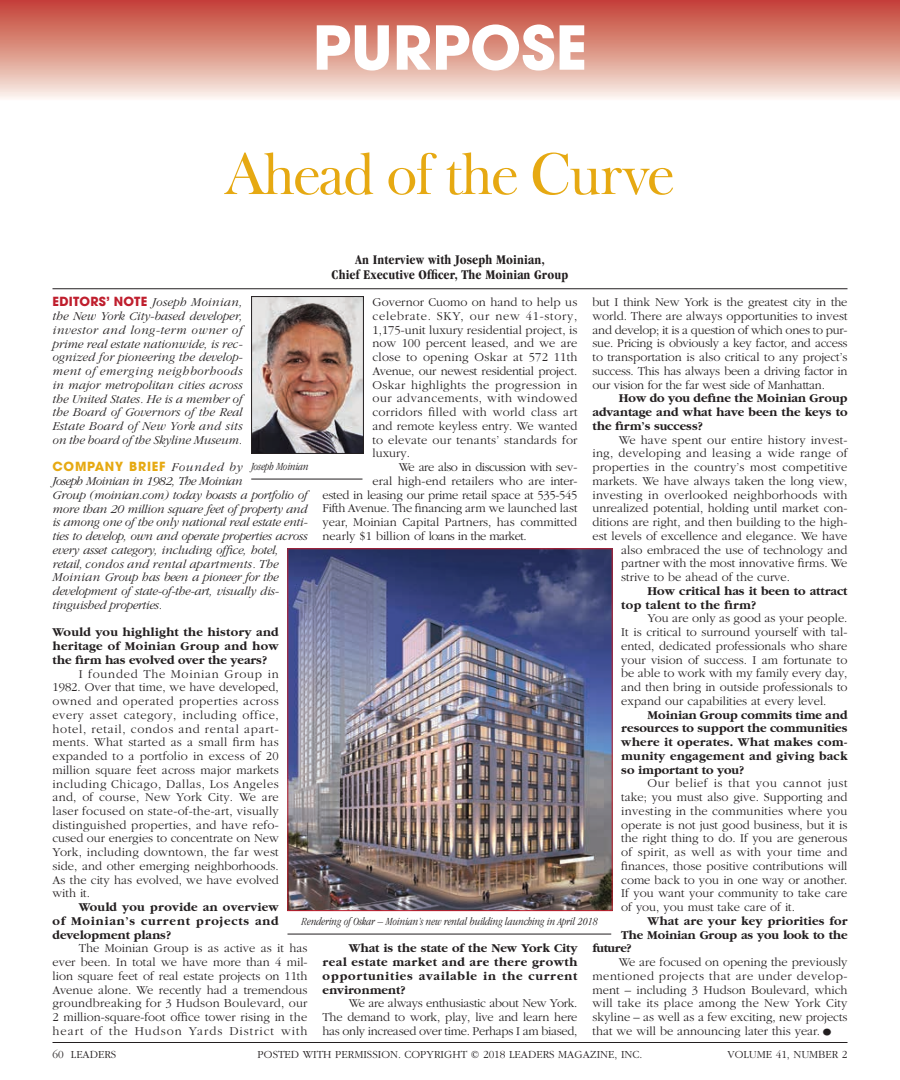
<style>
.page{position:relative;width:900px;height:1080px;background:#fff}
.page>*{position:absolute;margin:0;border:0;box-sizing:border-box;transform-origin:0 0}
.t1{font:60px "Frys Baskerville BT";letter-spacing:-.04em;color:#e6a912}
.t2{font:700 60px "Avant Garde";color:#fff}
.t3{font:700 condensed 13.75px/15px "Garamond";letter-spacing:.01em;color:#231f20;text-align:center}
.t4{font:300 12.5px/13.8px "Garamond";color:#231f20;text-align:justify}
.t5{font:italic 300 12.5px/13.8px "Garamond";letter-spacing:-.02em;color:#231f20;text-align:justify}
.t6{font:700 12.5px/13.8px "Garamond";letter-spacing:.015em;color:#231f20;text-align:justify}
.t7{font:300 12.5px "Garamond";letter-spacing:.02em;color:#231f20}
.t8{font:300 12.5px "Garamond";letter-spacing:-.02em;color:#231f20}
.t9{font:300 12.5px "Garamond";letter-spacing:-.025em;color:#231f20}
.t10{font:300 12.5px "Garamond";letter-spacing:-.04em;color:#231f20}
.t11{font:700 12.5px "Garamond";letter-spacing:-.01em;color:#231f20}
.t12{font:700 12.5px "Avant Garde";letter-spacing:.06em;color:#e6a912}
.t13{font:300 11.25px "Garamond";color:#231f20}
.t14{font:italic 300 condensed 11.25px "Garamond";color:#231f20}
.s1{font-family:"Avant Garde";font-weight:700;font-style:normal;color:#bf1e2d}
.s2{font-family:"Garamond";font-weight:300;font-style:italic;color:#231f20}
.s3{font-size:22.5px}
</style>
<div class="page">
<div style="left:0;top:0;width:900px;height:101px;background:linear-gradient(to bottom,#c23d2e,#faf4ea)"></div>
<img style="left:253px;top:298px;width:109px;height:154px">
<div style="left:251px;top:296px;width:113px;height:158px;border:1px solid #231f20"></div>
<hr style="left:251px;top:479px;width:111px;height:1px;background:#231f20">
<hr style="left:52px;top:288px;width:796px;height:1px;background:#231f20">
<img style="left:290px;top:550px;width:320px;height:359px">
<div style="left:288px;top:548px;width:324px;height:363px;border:1px solid #bf1e2d"></div>
<hr style="left:288px;top:934px;width:323px;height:1px;background:#231f20">
<hr style="left:52px;top:1042px;width:796px;height:1px;background:#231f20">
<h1 class="t2" style="left:313px;top:9px;width:276px">PURPOSE</h1>
<h1 class="t1" style="left:225px;top:136px;width:451px">Ahead of the Curve</h1>
<p class="t3" style="left:332px;top:252px;width:238px">An Interview with Joseph Moinian,<br>Chief Executive Officer, The Moinian Group</p>
<p class="t5" style="left:52px;top:296px;width:192px"><span class="s1">EDITORS’ NOTE</span> Joseph Moinian, the New York City-based developer, investor and long-term owner of prime real estate nationwide, is rec&shy;ognized for pioneering the develop&shy;ment of emerging neighborhoods in major metropolitan cities across the United States. He is a member of the Board of Governors of the Real Estate Board of New York and sits on the board of the Skyline Museum.</p>
<p class="t12" style="left:52px;top:459px;width:191px">COMPANY BRIEF <span class="s2">Founded by</span></p>
<p class="t5" style="left:52px;top:474px;width:257px;text-align:left">Joseph Moinian in 1982, The Moinian<br>Group (moinian.com) today boasts a portfolio of more than 20 million square feet of property and is among one of the only national real estate enti&shy;ties to develop, own and operate properties across every asset category, including office, hotel, retail, condos and rental apartments. The Moinian Group has been a pioneer for the development of state-of-the-art, visually dis&shy;tinguished properties.</p>
<p class="t6" style="left:52px;top:626px;width:228px">Would you highlight the history and heritage of Moinian Group and how the firm has evolved over the years?</p>
<p class="t4" style="left:52px;top:667px;width:228px;text-indent:26px">I founded The Moinian Group in 1982. Over that time, we have developed, owned and operated properties across every asset category, including office, hotel, retail, condos and rental apart&shy;ments. What started as a small firm has expanded to a portfolio in excess of 20 million square feet across major markets including Chicago, Dallas, Los Angeles and, of course, New York City. We are laser focused on state-of-the-art, visually distinguished properties, and have refo&shy;cused our energies to concentrate on New York, including downtown, the far west side, and other emerging neighborhoods.<br>As the city has evolved, we have evolved with it.</p>
<p class="t6" style="left:52px;top:901px;width:228px;text-indent:26px">Would you provide an overview of Moinian’s current projects and development plans?</p>
<p class="t4" style="left:52px;top:942px;width:257px;text-indent:26px">The Moinian Group is as active as it has ever been. In total we have more than 4 mil&shy;lion square feet of real estate projects on 11th Avenue alone. We recently had a tremendous groundbreaking for 3 Hudson Boulevard, our 2 million-square-foot office tower rising in the heart of the Hudson Yards District with</p>
<p class="t4" style="left:592px;top:296px;width:257px">but I think New York is the greatest city in the world. There are always opportunities to invest and develop; it is a question of which ones to pur&shy;sue. Pricing is obviously a key factor, and access to transportation is also critical to any project’s success. This has always been a driving factor in our vision for the far west side of Manhattan.</p>
<p class="t6" style="left:592px;top:392px;width:256px;text-indent:26px">How do you define the Moinian Group advantage and what have been the keys to the firm’s success?</p>
<p class="t7" style="left:619px;top:433px;width:230px">We have spent our entire history invest-</p>
<p class="t7" style="left:592px;top:447px;width:257px">ing, developing and leasing a wide range of</p>
<p class="t7" style="left:592px;top:461px;width:257px">properties in the country’s most competitive</p>
<p class="t4" style="left:592px;top:474px;width:256px">markets. We have always taken the long view,</p>
<p class="t7" style="left:592px;top:488px;width:257px">investing in overlooked neighborhoods with</p>
<p class="t4" style="left:592px;top:502px;width:256px">unrealized potential, holding until market con-</p>
<p class="t4" style="left:592px;top:516px;width:256px">ditions are right, and then building to the high-</p>
<p class="t4" style="left:592px;top:529px;width:256px">est levels of excellence and elegance. We have</p>
<p class="t4" style="left:621px;top:543px;width:228px">also embraced the use of technology and</p>
<p class="t4" style="left:621px;top:557px;width:228px">partner with the most innovative firms. We</p>
<p class="t4" style="left:621px;top:571px;width:170px">strive to be ahead of the curve.</p>
<p class="t6" style="left:621px;top:584px;width:228px;text-indent:26px">How critical has it been to attract top talent to the firm?</p>
<p class="t4" style="left:621px;top:612px;width:228px;text-indent:26px">You are only as good as your people.<br>It is critical to surround yourself with tal&shy;ented, dedicated professionals who share your vision of success. I am fortunate to be able to work with my family every day, and then bring in outside professionals to expand our capabilities at every level.</p>
<p class="t6" style="left:621px;top:708px;width:228px;text-indent:26px">Moinian Group commits time and resources to support the communities where it operates. What makes com&shy;munity engagement and giving back so important to you?</p>
<p class="t4" style="left:621px;top:777px;width:228px;text-indent:26px">Our belief is that you cannot just take; you must also give. Supporting and investing in the communities where you operate is not just good business, but it is the right thing to do. If you are generous of spirit, as well as with your time and finances, those positive contributions will come back to you in one way or another.<br>If you want your community to take care of you, you must take care of it.</p>
<p class="t6" style="left:648px;top:914px;width:202px">What are your key priorities for</p>
<p class="t11" style="left:621px;top:928px;width:228px">The Moinian Group as you look to the</p>
<p class="t6" style="left:592px;top:942px;width:41px">future?</p>
<p class="t4" style="left:592px;top:956px;width:257px;text-indent:26px">We are focused on opening the previously mentioned projects that are under develop&shy;ment – including 3 Hudson Boulevard, which will take its place among the New York City skyline – as well as a few exciting, new projects that we will be announcing later this year.<span class="s3">•</span></p>
<p class="t4" style="left:372px;top:296px;width:207px">Governor Cuomo on hand to help us celebrate. SKY, our new 41-story, 1,175-unit luxury residential project, is now 100 percent leased, and we are close to opening Oskar at 572 11th Avenue, our newest residential project.<br>Oskar highlights the progression in our advancements, with windowed corridors filled with world class art and remote keyless entry. We wanted to elevate our tenants’ standards for luxury.</p>
<p class="t10" style="left:399px;top:461px;width:180px">We are also in discussion with sev-</p>
<p class="t4" style="left:372px;top:474px;width:206px">eral high-end retailers who are inter-</p>
<p class="t8" style="left:322px;top:488px;width:257px">ested in leasing our prime retail space at 535-545</p>
<p class="t9" style="left:322px;top:502px;width:257px">Fifth Avenue. The financing arm we launched last</p>
<p class="t4" style="left:322px;top:516px;width:256px">year, Moinian Capital Partners, has committed</p>
<p class="t8" style="left:322px;top:529px;width:206px">nearly $1 billion of loans in the market.</p>
<p class="t14" style="left:251px;top:460px;width:59px">Joseph Moinian</p>
<p class="t14" style="left:302px;top:915px;width:298px">Rendering of Oskar – Moinian’s new rental building launching in April 2018</p>
<p class="t6" style="left:322px;top:942px;width:257px;text-indent:26px">What is the state of the New York City real estate market and are there growth opportunities available in the current environment?</p>
<p class="t4" style="left:322px;top:997px;width:257px;text-indent:26px">We are always enthusiastic about New York.<br>The demand to work, play, live and learn here has only increased over time. Perhaps I am biased,</p>
<p class="t13" style="left:52px;top:1048px;width:65px">60 LEADERS</p>
<p class="t13" style="left:258px;top:1048px;width:386px">POSTED WITH PERMISSION. COPYRIGHT © 2018 LEADERS MAGAZINE, INC.</p>
<p class="t13" style="left:728px;top:1048px;width:121px">VOLUME 41, NUMBER 2</p>
</div>
